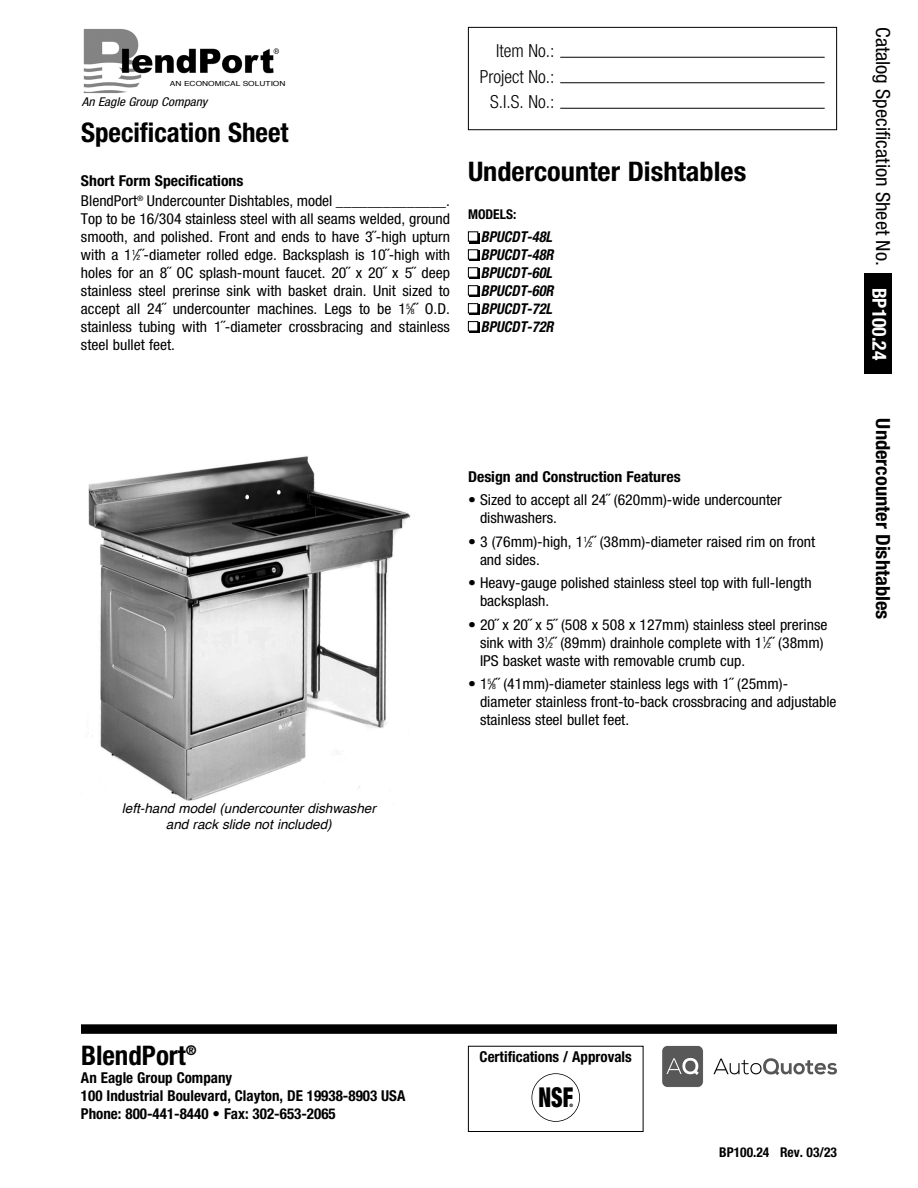
<style>
.page{position:relative;width:918px;height:1188px;background:#fff}
.page>*{position:absolute;margin:0;border:0;box-sizing:border-box;transform-origin:0 0}
.t1{font:900 condensed 27.45px "Helvetica Neue LT Pro";color:#000;scale:.78 1}
.t2{font:700 condensed 27px "Helvetica Neue LT Pro";color:#000}
.t3{font:700 condensed 27px "Helvetica Neue LT Pro";color:#000;scale:1.05 1}
.t4{font:condensed 19.5px "Helvetica Neue LT Pro";color:#000;scale:1.05 1}
.t5{font:700 condensed 19.5px "Helvetica Neue LT Pro";color:#000;scale:1.05 1}
.t6{font:300 condensed 18px/25.5px "Helvetica Neue LT Pro";color:#000;text-align:right}
.t7{font:condensed 15px/18px "Helvetica Neue LT Pro";color:#000;scale:1.05 1}
.t8{font:700 condensed 15px/18px "Helvetica Neue LT Pro";color:#000}
.t9{font:italic 700 condensed 15px/18px "Helvetica Neue LT Pro";color:#000;text-align:justify;scale:.95 1}
.t10{font:700 condensed 15px "Helvetica Neue LT Pro";color:#000;scale:1.05 1}
.t11{font:italic 13.5px/16.2px "Helvetica";color:#000;text-align:center}
.t12{font:700 condensed 13.5px "Helvetica Neue LT Pro";color:#000}
.t13{font:italic condensed 12.15px "Helvetica Neue LT Pro";color:#000;scale:1.1 1}
.t14{font:7.05px "Helvetica";color:#000;scale:1.2 1}
.t15{font:900 condensed 4.65px "Helvetica Neue LT Pro";color:#000}
.s1{font-weight:700}
.s2{font-size:7.5px}
.s3{font-weight:700;color:#fff}
</style>
<div class="page">
<div style="left:468px;top:1046px;width:175px;height:86px;border:1px solid #000"></div>
<div style="left:532px;top:1073px;width:48px;height:49px;border:2px solid #000;border-radius:50%"></div>
<div style="left:81px;top:1025px;width:756px;height:9px;background:#000"></div>
<img style="left:83px;top:29px;width:196px;height:65px">
<img style="left:662px;top:1045px;width:175px;height:42px">
<div style="left:864px;top:274px;width:28px;height:100px;background:#000"></div>
<div style="left:468px;top:27px;width:369px;height:103px;border:1px solid #000"></div>
<hr style="left:560px;top:82px;width:265px;height:1px;background:#000">
<hr style="left:560px;top:57px;width:265px;height:1px;background:#000">
<hr style="left:560px;top:108px;width:265px;height:1px;background:#000">
<div style="left:470px;top:233px;width:10px;height:10px;background:#000"></div>
<div style="left:469px;top:232px;width:8px;height:9px;background:#fff"></div>
<div style="left:468px;top:231px;width:10px;height:11px;border:1px solid #000"></div>
<div style="left:470px;top:251px;width:10px;height:10px;background:#000"></div>
<div style="left:469px;top:250px;width:8px;height:9px;background:#fff"></div>
<div style="left:468px;top:249px;width:10px;height:11px;border:1px solid #000"></div>
<div style="left:470px;top:269px;width:10px;height:10px;background:#000"></div>
<div style="left:469px;top:268px;width:8px;height:9px;background:#fff"></div>
<div style="left:468px;top:267px;width:10px;height:10px;border:1px solid #000"></div>
<div style="left:470px;top:287px;width:10px;height:10px;background:#000"></div>
<div style="left:469px;top:286px;width:8px;height:9px;background:#fff"></div>
<div style="left:468px;top:285px;width:10px;height:10px;border:1px solid #000"></div>
<div style="left:470px;top:305px;width:10px;height:10px;background:#000"></div>
<div style="left:469px;top:304px;width:8px;height:9px;background:#fff"></div>
<div style="left:468px;top:303px;width:10px;height:10px;border:1px solid #000"></div>
<div style="left:470px;top:323px;width:10px;height:10px;background:#000"></div>
<div style="left:469px;top:322px;width:8px;height:9px;background:#fff"></div>
<div style="left:468px;top:321px;width:10px;height:10px;border:1px solid #000"></div>
<img style="left:88px;top:456px;width:323px;height:345px">
<p class="t14" style="left:170px;top:81px;width:98px">AN ECONOMICAL SOLUTION</p>
<p class="t13" style="left:82px;top:97px;width:116px">An Eagle Group Company</p>
<h2 class="t2" style="left:81px;top:123px;width:209px">Specification Sheet</h2>
<p class="t7" style="left:81px;top:172px;width:353px;line-height:20.1px"><span class="s1">Short Form Specifications<br></span>BlendPort<sup>®</sup> Undercounter Dishtables, model ______________.</p>
<p class="t7" style="left:81px;top:211px;width:353px;text-align:justify">Top to be 16/304 stainless steel with all seams welded, ground smooth, and polished. Front and ends to have 3˝-high upturn with a 1<sup>1</sup>⁄<span class="s2">2</span>˝-diameter rolled edge. Backsplash is 10˝-high with holes for an 8˝ OC splash-mount faucet. 20˝ x 20˝ x 5˝ deep stainless steel prerinse sink with basket drain. Unit sized to accept all 24˝ undercounter machines. Legs to be 1<sup>5</sup>⁄<span class="s2">8</span>˝ O.D. stainless tubing with 1˝-diameter crossbracing and stainless steel bullet feet.</p>
<p class="t6" style="left:480px;top:39px;width:76px">Item No.:<br>Project No.:<br>S.I.S. No.:</p>
<h2 class="t3" style="left:468px;top:162px;width:267px">Undercounter Dishtables</h2>
<p class="t12" style="left:468px;top:209px;width:50px">MODELS:</p>
<p class="t9" style="left:481px;top:228px;width:78px">BPUCDT-48L BPUCDT-48R BPUCDT-60L BPUCDT-60R BPUCDT-72L BPUCDT-72R</p>
<p class="t11" style="left:122px;top:801px;width:255px">left-hand model (undercounter dishwasher and rack slide not included)</p>
<p class="t10" style="left:468px;top:471px;width:204px">Design and Construction Features</p>
<p class="t7" style="left:480px;top:492px;width:289px;text-indent:-12px">• Sized to accept all 24˝ (620mm)-wide undercounter dishwashers.</p>
<p class="t7" style="left:480px;top:534px;width:321px;text-indent:-12px">• 3 (76mm)-high, 1<sup>1</sup>⁄<span class="s2">2</span>˝ (38mm)-diameter raised rim on front and sides.</p>
<p class="t7" style="left:480px;top:575px;width:317px;text-indent:-12px">• Heavy-gauge polished stainless steel top with full-length backsplash.</p>
<p class="t7" style="left:480px;top:617px;width:332px;text-indent:-12px">• 20˝ x 20˝ x 5˝ (508 x 508 x 127mm) stainless steel prerinse sink with 3<sup>1</sup>⁄<span class="s2">2</span>˝ (89mm) drainhole complete with 1<sup>1</sup>⁄<span class="s2">2</span>˝ (38mm)<br>IPS basket waste with removable crumb cup.</p>
<p class="t7" style="left:480px;top:676px;width:341px;text-indent:-12px">• 1<sup>5</sup>⁄<span class="s2">8</span>˝ (41mm)-diameter stainless legs with 1˝ (25mm)- diameter stainless front-to-back crossbracing and adjustable stainless steel bullet feet.</p>
<h3 class="t4" style="left:890px;top:27px;width:319px;rotate:90deg">Catalog Specification Sheet No. <span class="s3">BP100.24</span></h3>
<h3 class="t5" style="left:890px;top:418px;width:193px;rotate:90deg">Undercounter Dishtables</h3>
<h2 class="t2" style="left:81px;top:1046px;width:117px">BlendPort<sup>®</sup></h2>
<p class="t8" style="left:81px;top:1070px;width:326px">An Eagle Group Company<br>100 Industrial Boulevard, Clayton, DE 19938-8903 USA<br>Phone: 800-441-8440 • Fax: 302-653-2065</p>
<p class="t8" style="left:480px;top:1049px;width:154px">Certifications / Approvals</p>
<h1 class="t1" style="left:538px;top:1081px;width:46px">NSF</h1>
<p class="t15" style="left:569px;top:1102px;width:5px">®</p>
<p class="t12" style="left:719px;top:1148px;width:119px">BP100.24 Rev. 03/23</p>
</div>
